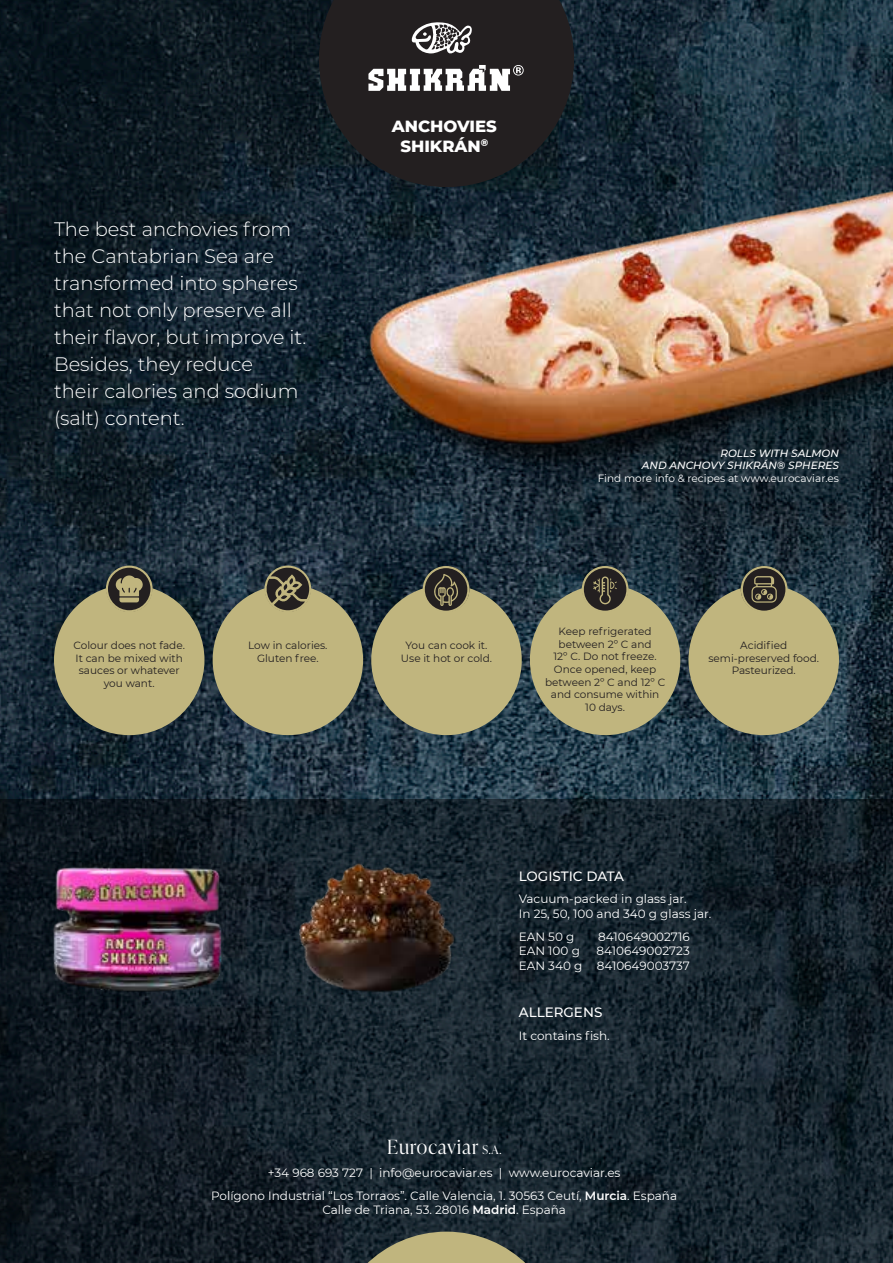
<style>
.page{position:relative;width:893px;height:1263px;background:#fff}
.page>*{position:absolute;margin:0;border:0;box-sizing:border-box;transform-origin:0 0}
.t1{font:300 19.5px/27px "Montserrat";color:#fff}
.t2{font:300 19.5px "Ivy Presto Display";letter-spacing:.055em;color:#fff}
.t3{font:800 16.5px/19.8px "Montserrat";color:#fff;text-align:center}
.t4{font:500 13.5px "Montserrat";color:#fff}
.t5{font:12px/14.4px "Montserrat";color:#fff;text-align:center}
.t6{font:10.5px/12.6px "Montserrat";color:#231f20;text-align:center}
.t7{font:italic 500 10.5px "Montserrat";color:#fff}
.t8{font:10.5px "Montserrat";color:#fff}
.s1{font-size:12px}
.s2{font-weight:600}
</style>
<div class="page">
<img style="left:0;top:0;width:893px;height:799px">
<svg style="left:434px;top:474px;width:459px;height:164px;background:#1d2e3a"></svg>
<img style="left:340px;top:133px;width:553px;height:341px">
<svg style="left:319px;top:0;width:255px;height:187px;background:#1f1f21"></svg>
<svg style="left:0;top:799px;width:893px;height:464px;background:#15212a"></svg>
<svg style="left:332px;top:1231px;width:229px;height:32px;background:#666954"></svg>
<div style="left:54px;top:585px;width:150px;height:150px;background:#c0b57e;border-radius:50%"></div>
<svg style="left:106px;top:566px;width:47px;height:46px"></svg>
<div style="left:213px;top:585px;width:150px;height:150px;background:#c0b57e;border-radius:50%"></div>
<div style="left:371px;top:585px;width:151px;height:150px;background:#c0b57e;border-radius:50%"></div>
<div style="left:530px;top:585px;width:150px;height:150px;background:#c0b57e;border-radius:50%"></div>
<div style="left:688px;top:585px;width:151px;height:150px;background:#c0b57e;border-radius:50%"></div>
<svg style="left:423px;top:566px;width:46px;height:45px;background:#534f40"></svg>
<svg style="left:582px;top:566px;width:46px;height:45px;background:#4e4a3d"></svg>
<svg style="left:264px;top:566px;width:47px;height:46px"></svg>
<svg style="left:741px;top:566px;width:46px;height:45px"></svg>
<svg style="left:368px;top:65px;width:156px;height:26px"></svg>
<svg style="left:411px;top:22px;width:61px;height:33px"></svg>
<img style="left:52px;top:865px;width:171px;height:126px">
<img style="left:296px;top:847px;width:162px;height:163px">
<p class="t1" style="left:54px;top:215px;width:254px">The best anchovies from the Cantabrian Sea are transformed into spheres that not only preserve all their flavor, but improve it.<br>Besides, they reduce</p>
<p class="t1" style="left:54px;top:377px;width:246px">their calories and sodium (salt) content.</p>
<p class="t3" style="left:392px;top:115px;width:107px">ANCHOVIES<br>SHIKRÁN<sup>®</sup></p>
<p class="t7" style="left:720px;top:446px;width:120px">ROLLS WITH SALMON</p>
<p class="t7" style="left:642px;top:458px;width:199px">AND ANCHOVY SHIKRÁN® SPHERES</p>
<p class="t8" style="left:598px;top:471px;width:243px">Find more info &amp; recipes at www.eurocaviar.es</p>
<p class="t6" style="left:74px;top:639px;width:113px">Colour does not fade.<br>It can be mixed with sauces or whatever you want.</p>
<p class="t6" style="left:248px;top:639px;width:81px">Low in calories.<br>Gluten free.</p>
<p class="t6" style="left:401px;top:639px;width:93px">You can cook it.<br>Use it hot or cold.</p>
<p class="t6" style="left:545px;top:625px;width:122px">Keep refrigerated between 2º C and<br>12º C. Do not freeze.<br>Once opened, keep between 2º C and 12º C and consume within</p>
<p class="t6" style="left:585px;top:700px;width:41px">10 days.</p>
<p class="t6" style="left:708px;top:639px;width:112px">Acidified semi-preserved food.<br>Pasteurized.</p>
<p class="t4" style="left:519px;top:866px;width:107px">LOGISTIC DATA</p>
<p class="t5" style="left:519px;top:891px;width:194px;text-align:left">Vacuum-packed in glass jar.<br>In 25, 50, 100 and 340 g glass jar.</p>
<p class="t5" style="left:519px;top:929px;width:57px">EAN 50 g</p>
<p class="t5" style="left:598px;top:929px;width:93px">8410649002716</p>
<p class="t5" style="left:519px;top:943px;width:63px">EAN 100 g</p>
<p class="t5" style="left:519px;top:943px;width:172px;text-align:right">8410649002723<br>EAN 340 g 8410649003737</p>
<p class="t4" style="left:519px;top:1003px;width:85px">ALLERGENS</p>
<p class="t5" style="left:519px;top:1028px;width:93px">It contains fish.</p>
<p class="t2" style="left:387px;top:1133px;width:116px">Eurocaviar <span class="s1">S.A.</span></p>
<p class="t5" style="left:268px;top:1165px;width:354px">+34 968 693 727 | info@eurocaviar.es | www.eurocaviar.es</p>
<p class="t5" style="left:211px;top:1188px;width:467px">Polígono Industrial “Los Torraos”. Calle Valencia, 1. 30563 Ceutí, <span class="s2">Murcia</span>. España<br>Calle de Triana, 53. 28016 <span class="s2">Madrid</span>. España</p>
</div>
